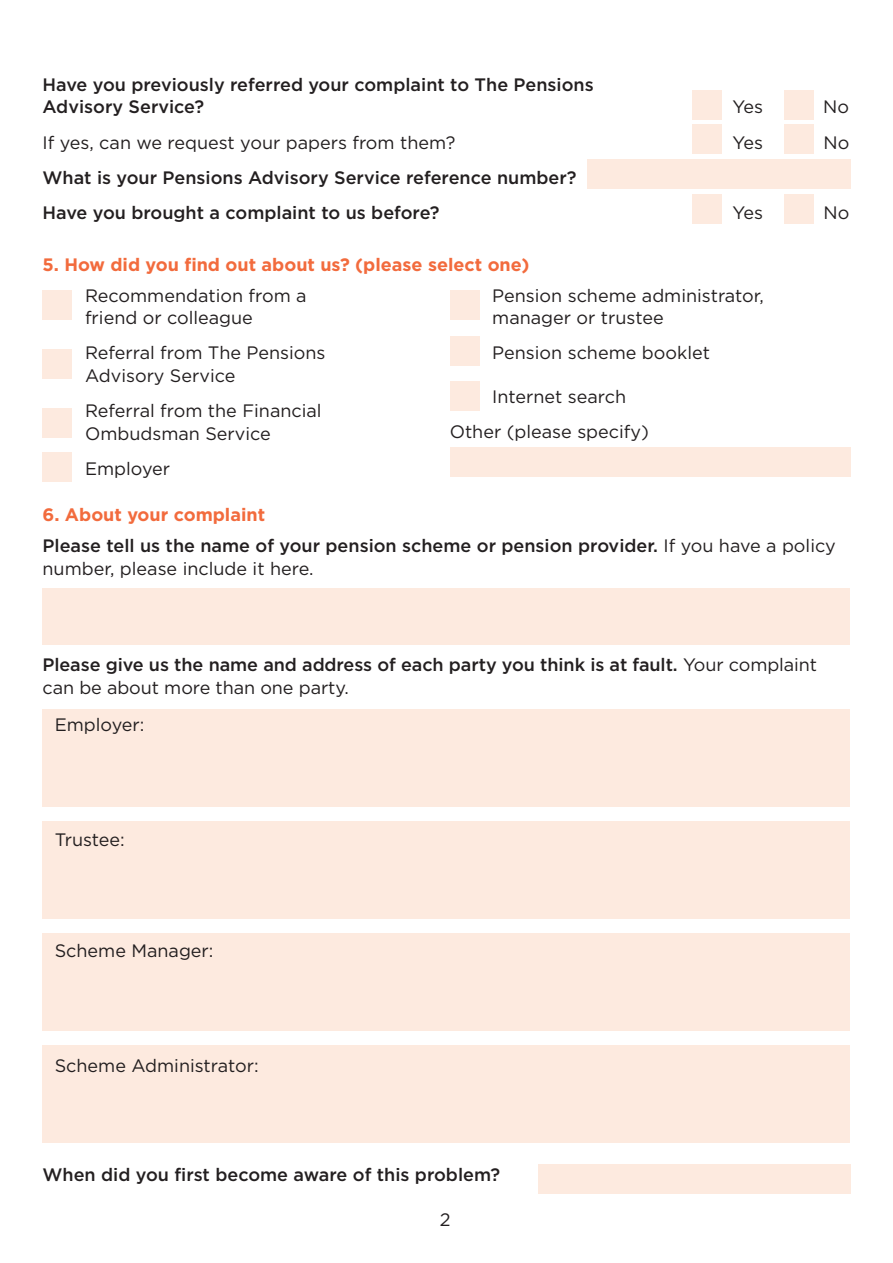
<style>
.page{position:relative;width:893px;height:1263px;background:#fff}
.page>*{position:absolute;margin:0;border:0;box-sizing:border-box;transform-origin:0 0}
.t1{font:500 18px/22.5px "Gotham";color:#231f20}
.t2{font:18px/22.5px "Gotham";color:#231f20}
.t3{font:700 18px "Gotham";color:#f26b3d}
.s1{font-weight:700;color:#f26b3d}
.s2{font-weight:400}
</style>
<div class="page">
<div style="left:784px;top:90px;width:30px;height:30px;background:#fdeadf"></div>
<div style="left:692px;top:90px;width:30px;height:30px;background:#fdeadf"></div>
<div style="left:784px;top:124px;width:30px;height:30px;background:#fdeadf"></div>
<div style="left:692px;top:124px;width:30px;height:30px;background:#fdeadf"></div>
<div style="left:784px;top:195px;width:30px;height:29px;background:#fdeadf"></div>
<div style="left:692px;top:195px;width:30px;height:29px;background:#fdeadf"></div>
<div style="left:587px;top:160px;width:263px;height:29px;background:#fdeadf"></div>
<div style="left:43px;top:290px;width:29px;height:30px;background:#fdeadf"></div>
<div style="left:43px;top:349px;width:29px;height:30px;background:#fdeadf"></div>
<div style="left:43px;top:408px;width:29px;height:30px;background:#fdeadf"></div>
<div style="left:43px;top:452px;width:29px;height:30px;background:#fdeadf"></div>
<div style="left:43px;top:588px;width:807px;height:56px;background:#fdeadf"></div>
<div style="left:43px;top:710px;width:807px;height:97px;background:#fdeadf"></div>
<div style="left:43px;top:822px;width:807px;height:97px;background:#fdeadf"></div>
<div style="left:43px;top:934px;width:807px;height:97px;background:#fdeadf"></div>
<div style="left:43px;top:1046px;width:807px;height:97px;background:#fdeadf"></div>
<div style="left:450px;top:290px;width:29px;height:30px;background:#fdeadf"></div>
<div style="left:450px;top:336px;width:29px;height:30px;background:#fdeadf"></div>
<div style="left:450px;top:381px;width:29px;height:30px;background:#fdeadf"></div>
<div style="left:450px;top:447px;width:400px;height:30px;background:#fdeadf"></div>
<div style="left:537px;top:1164px;width:313px;height:30px;background:#fdeadf"></div>
<p class="t1" style="left:43px;top:73px;width:553px">Have you previously referred your complaint to The Pensions<br>Advisory Service?</p>
<p class="t2" style="left:733px;top:96px;width:32px">Yes</p>
<p class="t2" style="left:823px;top:96px;width:27px">No</p>
<p class="t2" style="left:43px;top:131px;width:414px">If yes, can we request your papers from them?</p>
<p class="t2" style="left:733px;top:131px;width:32px">Yes</p>
<p class="t2" style="left:823px;top:131px;width:27px">No</p>
<p class="t1" style="left:43px;top:160px;width:535px;line-height:35.2px">What is your Pensions Advisory Service reference number?<br>Have you brought a complaint to us before?</p>
<p class="t2" style="left:733px;top:202px;width:32px">Yes</p>
<p class="t2" style="left:823px;top:202px;width:27px">No</p>
<p class="t3" style="left:43px;top:255px;width:488px">5. How did you find out about us? (please select one)</p>
<p class="t2" style="left:85px;top:284px;width:223px">Recommendation from a friend or colleague</p>
<p class="t2" style="left:85px;top:342px;width:242px">Referral from The Pensions<br>Advisory Service</p>
<p class="t2" style="left:85px;top:400px;width:238px">Referral from the Financial<br>Ombudsman Service</p>
<p class="t2" style="left:85px;top:457px;width:86px">Employer</p>
<p class="t2" style="left:492px;top:284px;width:273px">Pension scheme administrator, manager or trustee</p>
<p class="t2" style="left:492px;top:342px;width:219px">Pension scheme booklet</p>
<p class="t2" style="left:450px;top:379px;width:201px;line-height:35.2px;text-indent:43px">Internet search<br>Other (please specify)</p>
<p class="t1" style="left:43px;top:500px;width:795px;line-height:31px"><span class="s1">6. About your complaint<br></span>Please tell us the name of your pension scheme or pension provider. <span class="s2">If you have a policy</span></p>
<p class="t2" style="left:43px;top:557px;width:273px">number, please include it here.</p>
<p class="t1" style="left:43px;top:654px;width:776px">Please give us the name and address of each party you think is at fault. <span class="s2">Your complaint can be about more than one party.</span></p>
<p class="t2" style="left:55px;top:713px;width:91px">Employer:</p>
<p class="t2" style="left:55px;top:828px;width:72px">Trustee:</p>
<p class="t2" style="left:55px;top:939px;width:160px">Scheme Manager:</p>
<p class="t2" style="left:55px;top:1055px;width:205px">Scheme Administrator:</p>
<p class="t1" style="left:43px;top:1163px;width:459px">When did you first become aware of this problem?</p>
<p class="t2" style="left:440px;top:1209px;width:12px">2</p>
</div>
